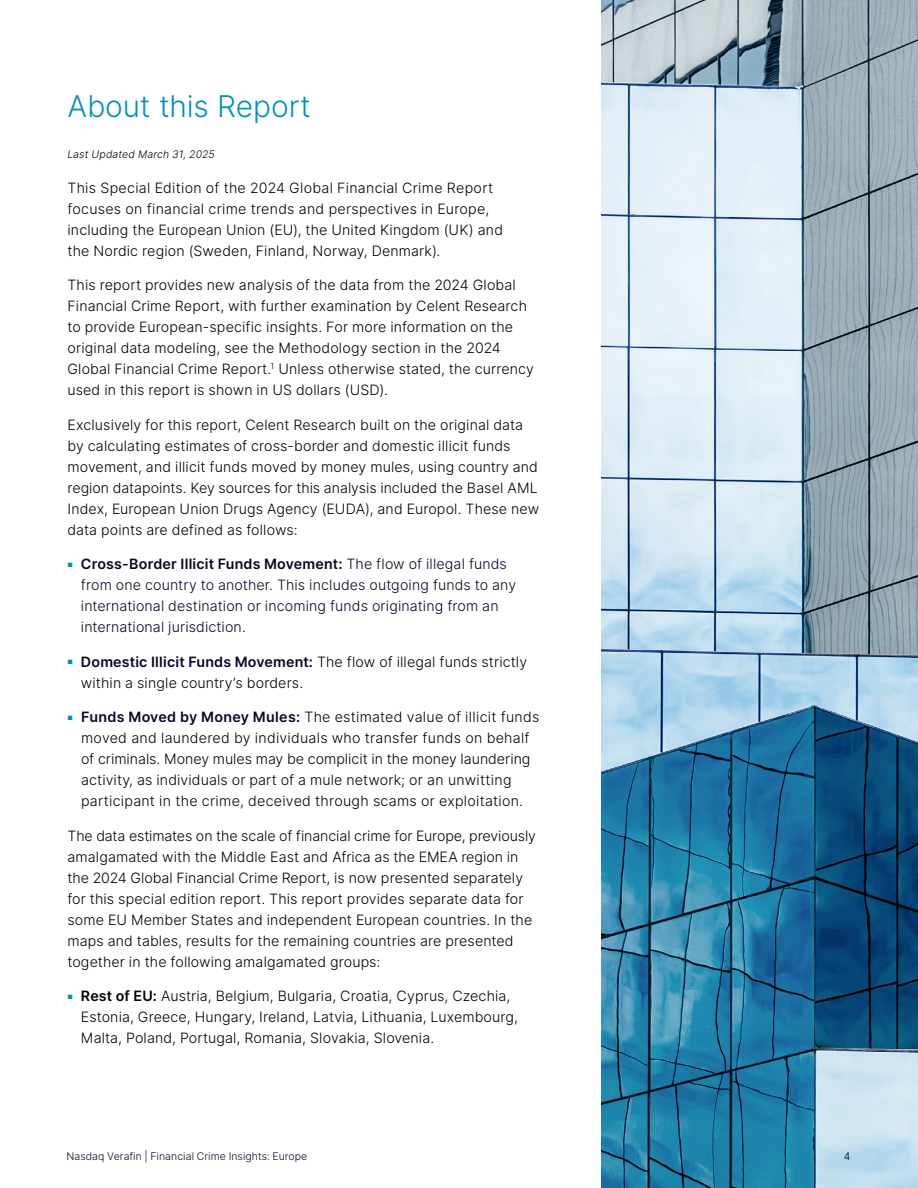
<style>
.page{position:relative;width:918px;height:1188px;background:#fff}
.page>*{position:absolute;margin:0;border:0;box-sizing:border-box;transform-origin:0 0}
.t1{font:300 30px "Inter";letter-spacing:-.005em;color:#0092bc}
.t2{font:300 14.25px/21px "Inter";letter-spacing:.01em;color:#000}
.t3{font:300 14.25px/21px "Inter";letter-spacing:.01em;color:#08062a}
.t4{font:300 10.5px "Inter";letter-spacing:.005em;color:#08062a}
.t5{font:italic 300 10.5px "Inter";letter-spacing:.01em;color:#000}
.t6{font:300 10.5px "Inter";color:#000}
.s1{font-weight:600}
.s2{font-weight:600;color:#08062a}
</style>
<div class="page">
<img style="left:602px;top:0;width:316px;height:1188px">
<h1 class="t1" style="left:68px;top:85px;width:245px">About this Report</h1>
<p class="t5" style="left:68px;top:147px;width:149px">Last Updated March 31, 2025</p>
<p class="t2" style="left:68px;top:177px;width:437px">This Special Edition of the 2024 Global Financial Crime Report focuses on financial crime trends and perspectives in Europe, including the European Union (EU), the United Kingdom (UK) and the Nordic region (Sweden, Finland, Norway, Denmark).</p>
<p class="t2" style="left:67px;top:274px;width:468px">This report provides new analysis of the data from the 2024 Global Financial Crime Report, with further examination by Celent Research to provide European-specific insights. For more information on the original data modeling, see the Methodology section in the 2024<br>Global Financial Crime Report.<sup>1</sup> Unless otherwise stated, the currency used in this report is shown in US dollars (USD).</p>
<p class="t2" style="left:67px;top:414px;width:473px">Exclusively for this report, Celent Research built on the original data by calculating estimates of cross-border and domestic illicit funds movement, and illicit funds moved by money mules, using country and region datapoints. Key sources for this analysis included the Basel AML Index, European Union Drugs Agency (EUDA), and Europol. These new data points are defined as follows:</p>
<p class="t3" style="left:81px;top:553px;width:437px;text-indent:-13px"><sup>■</sup> <span class="s1">Cross-Border Illicit Funds Movement:</span> The flow of illegal funds from one country to another. This includes outgoing funds to any international destination or incoming funds originating from an international jurisdiction.</p>
<p class="t2" style="left:81px;top:651px;width:448px;text-indent:-13px"><sup>■</sup> <span class="s2">Domestic Illicit Funds Movement:</span> The flow of illegal funds strictly within a single country’s borders.</p>
<p class="t2" style="left:81px;top:706px;width:460px;text-indent:-14px"><sup>■</sup> <span class="s2">Funds Moved by Money Mules:</span> The estimated value of illicit funds moved and laundered by individuals who transfer funds on behalf of criminals. Money mules may be complicit in the money laundering activity, as individuals or part of a mule network; or an unwitting participant in the crime, deceived through scams or exploitation.</p>
<p class="t2" style="left:67px;top:825px;width:470px">The data estimates on the scale of financial crime for Europe, previously amalgamated with the Middle East and Africa as the EMEA region in the 2024 Global Financial Crime Report, is now presented separately for this special edition report. This report provides separate data for some EU Member States and independent European countries. In the maps and tables, results for the remaining countries are presented together in the following amalgamated groups:</p>
<p class="t2" style="left:81px;top:985px;width:439px;text-indent:-13px"><sup>■</sup> <span class="s1">Rest of EU:</span> Austria, Belgium, Bulgaria, Croatia, Cyprus, Czechia,<br>Estonia, Greece, Hungary, Ireland, Latvia, Lithuania, Luxembourg,<br>Malta, Poland, Portugal, Romania, Slovakia, Slovenia.</p>
<p class="t4" style="left:67px;top:1149px;width:242px">Nasdaq Verafin | Financial Crime Insights: Europe</p>
<p class="t6" style="left:844px;top:1149px;width:8px">4</p>
</div>
